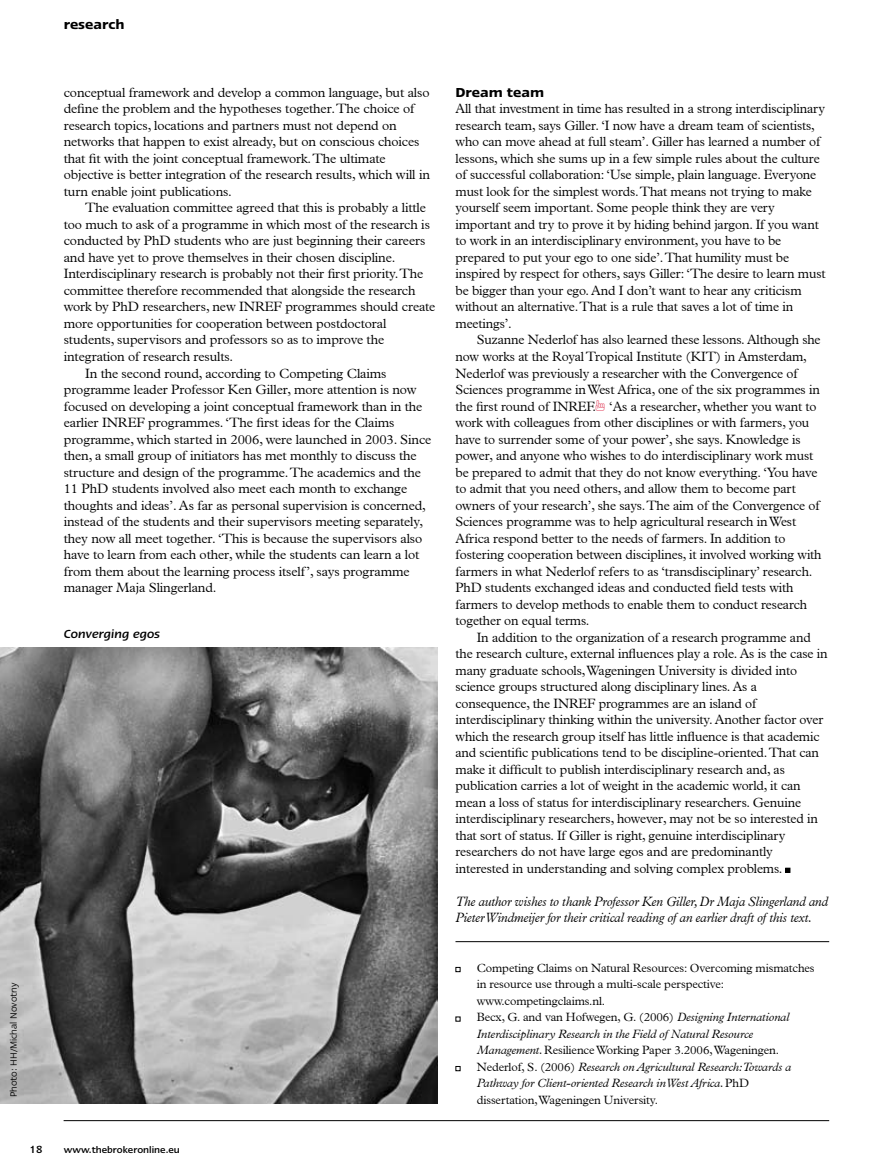
<style>
.page{position:relative;width:893px;height:1170px;background:#fff}
.page>*{position:absolute;margin:0;border:0;box-sizing:border-box;transform-origin:0 0}
.t1{font:600 15px "Linotype Ergo";color:#000}
.t2{font:300 13.5px/16.5px "Plantin";letter-spacing:-.01em;color:#000}
.t3{font:italic 300 13.5px/16.5px "Plantin";letter-spacing:-.01em;color:#000;scale:.94 1}
.t4{font:italic 500 13.5px "Linotype Ergo";color:#000}
.t5{font:300 12px/16.5px "Plantin";letter-spacing:-.01em;color:#000}
.t6{font:500 12px "Linotype Ergo";color:#000}
.t7{font:500 10.5px "Linotype Ergo";color:#000}
.t8{font:10.5px "Linotype Ergo";color:#000}
.s1{font-family:"All My Hands";font-weight:400;color:#da1638}
.s2{font-style:italic}
</style>
<div class="page">
<hr style="left:64px;top:1120px;width:765px;height:1px;background:#000">
<hr style="left:455px;top:941px;width:374px;height:1px;background:#000">
<svg style="left:785px;top:867px;width:5px;height:5px"></svg>
<svg style="left:455px;top:966px;width:5px;height:5px"></svg>
<svg style="left:455px;top:1016px;width:5px;height:5px"></svg>
<svg style="left:455px;top:1066px;width:5px;height:4px"></svg>
<img style="left:0;top:647px;width:438px;height:456px">
<p class="t1" style="left:64px;top:16px;width:62px">research</p>
<p class="t2" style="left:64px;top:84px;width:368px">conceptual framework and develop a common language, but also define the problem and the hypotheses together. The choice of research topics, locations and partners must not depend on networks that happen to exist already, but on conscious choices that fit with the joint conceptual framework. The ultimate objective is better integration of the research results, which will in turn enable joint publications.</p>
<p class="t2" style="left:85px;top:200px;width:342px">The evaluation committee agreed that this is probably a little</p>
<p class="t2" style="left:64px;top:216px;width:368px">too much to ask of a programme in which most of the research is</p>
<p class="t2" style="left:64px;top:233px;width:363px">conducted by PhD students who are just beginning their careers</p>
<p class="t2" style="left:64px;top:249px;width:333px">and have yet to prove themselves in their chosen discipline.</p>
<p class="t2" style="left:64px;top:266px;width:361px">Interdisciplinary research is probably not their first priority. The</p>
<p class="t2" style="left:64px;top:282px;width:353px">committee therefore recommended that alongside the research</p>
<p class="t2" style="left:64px;top:299px;width:373px">work by PhD researchers, new INREF programmes should create</p>
<p class="t2" style="left:64px;top:315px;width:324px">more opportunities for cooperation between postdoctoral</p>
<p class="t2" style="left:64px;top:332px;width:322px">students, supervisors and professors so as to improve the</p>
<p class="t2" style="left:64px;top:348px;width:171px">integration of research results.</p>
<p class="t2" style="left:85px;top:365px;width:303px">In the second round, according to Competing Claims</p>
<p class="t2" style="left:64px;top:381px;width:354px">programme leader Professor Ken Giller, more attention is now</p>
<p class="t2" style="left:64px;top:398px;width:360px">focused on developing a joint conceptual framework than in the</p>
<p class="t2" style="left:64px;top:414px;width:332px">earlier INREF programmes. ‘The first ideas for the Claims</p>
<p class="t2" style="left:64px;top:431px;width:369px">programme, which started in 2006, were launched in 2003. Since</p>
<p class="t2" style="left:64px;top:447px;width:354px">then, a small group of initiators has met monthly to discuss the</p>
<p class="t2" style="left:64px;top:464px;width:359px">structure and design of the programme. The academics and the</p>
<p class="t2" style="left:64px;top:480px;width:345px">11 PhD students involved also meet each month to exchange</p>
<p class="t2" style="left:64px;top:497px;width:364px">thoughts and ideas’. As far as personal supervision is concerned,</p>
<p class="t2" style="left:64px;top:513px;width:361px">instead of the students and their supervisors meeting separately,</p>
<p class="t2" style="left:64px;top:530px;width:360px">they now all meet together. ‘This is because the supervisors also</p>
<p class="t2" style="left:64px;top:546px;width:357px">have to learn from each other, while the students can learn a lot</p>
<p class="t2" style="left:64px;top:563px;width:347px">from them about the learning process itself’, says programme</p>
<p class="t2" style="left:64px;top:579px;width:154px">manager Maja Slingerland.</p>
<p class="t4" style="left:64px;top:626px;width:98px">Converging egos</p>
<p class="t8" style="left:8px;top:1097px;width:116px;rotate:-90deg">Photo: HH/Michal Novotny</p>
<p class="t6" style="left:30px;top:1143px;width:13px">18</p>
<p class="t7" style="left:64px;top:1144px;width:118px">www.thebrokeronline.eu</p>
<p class="t1" style="left:455px;top:84px;width:90px">Dream team</p>
<p class="t2" style="left:455px;top:101px;width:372px">All that investment in time has resulted in a strong interdisciplinary research team, says Giller. ‘I now have a dream team of scientists, who can move ahead at full steam’. Giller has learned a number of lessons, which she sums up in a few simple rules about the culture of successful collaboration: ‘Use simple, plain language. Everyone must look for the simplest words. That means not trying to make yourself seem important. Some people think they are very important and try to prove it by hiding behind jargon. If you want to work in an interdisciplinary environment, you have to be prepared to put your ego to one side’. That humility must be inspired by respect for others, says Giller: ‘The desire to learn must be bigger than your ego. And I don’t want to hear any criticism without an alternative. That is a rule that saves a lot of time in meetings’.</p>
<p class="t2" style="left:455px;top:332px;width:368px;text-indent:21px">Suzanne Nederlof has also learned these lessons. Although she now works at the Royal Tropical Institute (KIT) in Amsterdam, Nederlof was previously a researcher with the Convergence of Sciences programme in West Africa, one of the six programmes in the first round of INREF.<span class="s1">1</span> ‘As a researcher, whether you want to work with colleagues from other disciplines or with farmers, you have to surrender some of your power’, she says. Knowledge is power, and anyone who wishes to do interdisciplinary work must be prepared to admit that they do not know everything. ‘You have to admit that you need others, and allow them to become part owners of your research’, she says. The aim of the Convergence of Sciences programme was to help agricultural research in West Africa respond better to the needs of farmers. In addition to fostering cooperation between disciplines, it involved working with farmers in what Nederlof refers to as ‘transdisciplinary’ research.<br>PhD students exchanged ideas and conducted field tests with farmers to develop methods to enable them to conduct research together on equal terms.</p>
<p class="t2" style="left:455px;top:629px;width:374px;text-indent:21px">In addition to the organization of a research programme and the research culture, external influences play a role. As is the case in many graduate schools, Wageningen University is divided into science groups structured along disciplinary lines. As a consequence, the INREF programmes are an island of interdisciplinary thinking within the university. Another factor over which the research group itself has little influence is that academic and scientific publications tend to be discipline-oriented. That can make it difficult to publish interdisciplinary research and, as publication carries a lot of weight in the academic world, it can mean a loss of status for interdisciplinary researchers. Genuine interdisciplinary researchers, however, may not be so interested in that sort of status. If Giller is right, genuine interdisciplinary researchers do not have large egos and are predominantly interested in understanding and solving complex problems.</p>
<p class="t3" style="left:455px;top:893px;width:398px">The author wishes to thank Professor Ken Giller, Dr Maja Slingerland and<br>Pieter Windmeijer for their critical reading of an earlier draft of this text.</p>
<p class="t5" style="left:477px;top:959px;width:339px">Competing Claims on Natural Resources: Overcoming mismatches in resource use through a multi-scale perspective: www.competingclaims.nl.<br>Becx, G. and van Hofwegen, G. (2006) <span class="s2">Designing International Interdisciplinary Research in the Field of Natural Resource Management.</span> Resilience Working Paper 3.2006, Wageningen.<br>Nederlof, S. (2006) <span class="s2">Research on Agricultural Research:Towards a Pathway for Client-oriented Research in West Africa.</span> PhD<br>dissertation, Wageningen University.</p>
</div>
